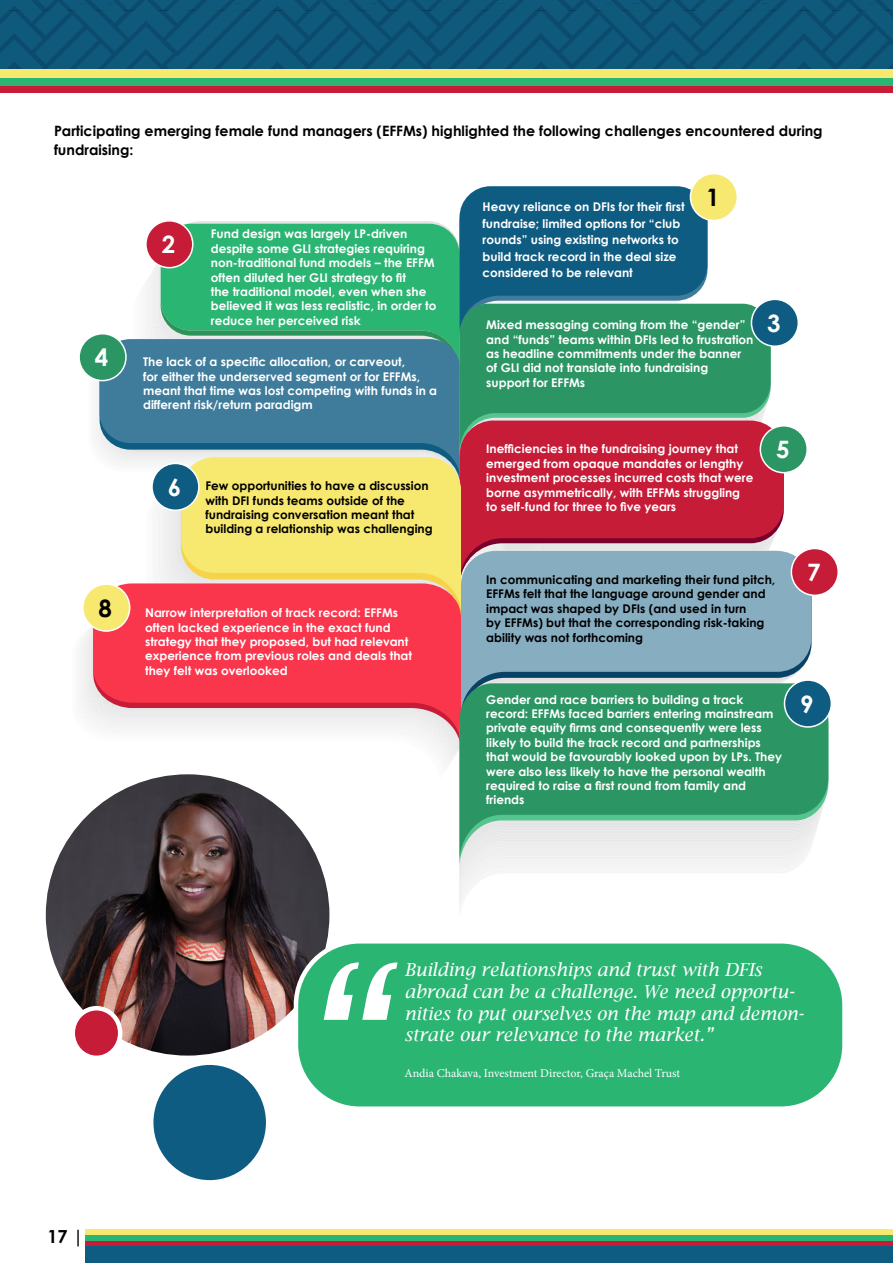
<style>
.page{position:relative;width:893px;height:1263px;background:#fff}
.page>*{position:absolute;margin:0;border:0;box-sizing:border-box;transform-origin:0 0}
.t1{font:700 24px "Century Gothic";color:#fff}
.t2{font:700 24px "Century Gothic";color:#000}
.t3{font:italic 18px/21.6px "Lucida Bright";color:#fff}
.t4{font:700 18px "Century Gothic";color:#000}
.t5{font:700 14.25px/19.5px "Century Gothic";color:#000}
.t6{font:700 12px/14.4px "Century Gothic";color:#fff}
.t7{font:700 12px/14.4px "Century Gothic";color:#000}
.t8{font:12px "Minion Pro";letter-spacing:-.005em;color:#fff}
</style>
<div class="page">
<svg style="left:0;top:0;width:893px;height:69px;background:#0d5678"></svg>
<svg style="left:0;top:85px;width:893px;height:7px;background:#b03140"></svg>
<div style="left:0;top:77px;width:893px;height:8px;background:#2bb573"></div>
<div style="left:0;top:69px;width:893px;height:8px;background:#f7e870"></div>
<div style="left:86px;top:1246px;width:807px;height:17px;background:#0f5c82"></div>
<div style="left:86px;top:1240px;width:807px;height:6px;background:#c71c38"></div>
<div style="left:86px;top:1235px;width:807px;height:6px;background:#2bb573"></div>
<div style="left:86px;top:1229px;width:807px;height:6px;background:#f7e870"></div>
<svg style="left:786px;top:552px;width:25px;height:128px;background:#8eb0c3"></svg>
<svg style="left:96px;top:186px;width:690px;height:568px;background:#869e92"></svg>
<svg style="left:96px;top:743px;width:363px;height:5px"></svg>
<svg style="left:93px;top:583px;width:368px;height:160px;fill:#fa364d"></svg>
<div style="left:690px;top:174px;width:47px;height:46px;background:#f7e870;border-radius:50%"></div>
<div style="left:690px;top:173px;width:48px;height:48px;border:2px solid #fff;border-radius:50%"></div>
<div style="left:751px;top:299px;width:47px;height:47px;background:#0f5c82;border-radius:50%"></div>
<div style="left:751px;top:299px;width:48px;height:48px;border:2px solid #fff;border-radius:50%"></div>
<div style="left:152px;top:463px;width:47px;height:47px;background:#0f5c82;border-radius:50%"></div>
<div style="left:151px;top:463px;width:49px;height:48px;border:2px solid #fff;border-radius:50%"></div>
<div style="left:760px;top:426px;width:47px;height:47px;background:#2b9664;border-radius:50%"></div>
<div style="left:760px;top:425px;width:48px;height:48px;border:2px solid #fff;border-radius:50%"></div>
<div style="left:146px;top:221px;width:47px;height:47px;background:#c71c38;border-radius:50%"></div>
<div style="left:145px;top:220px;width:48px;height:48px;border:2px solid #fff;border-radius:50%"></div>
<div style="left:791px;top:548px;width:47px;height:47px;background:#c71c38;border-radius:50%"></div>
<div style="left:791px;top:548px;width:48px;height:48px;border:2px solid #fff;border-radius:50%"></div>
<div style="left:79px;top:334px;width:47px;height:47px;background:#2b9664;border-radius:50%"></div>
<div style="left:78px;top:333px;width:49px;height:48px;border:2px solid #fff;border-radius:50%"></div>
<div style="left:83px;top:584px;width:47px;height:47px;background:#f7e870;border-radius:50%"></div>
<div style="left:82px;top:583px;width:48px;height:49px;border:2px solid #fff;border-radius:50%"></div>
<div style="left:459px;top:859px;width:342px;height:6px;background:#f2f2f2"></div>
<svg style="left:459px;top:683px;width:369px;height:176px;background:#58aa84"></svg>
<div style="left:784px;top:680px;width:47px;height:47px;background:#0f5c82;border-radius:50%"></div>
<div style="left:784px;top:679px;width:48px;height:49px;border:2px solid #fff;border-radius:50%"></div>
<div style="left:151px;top:1063px;width:117px;height:119px;background:#0f5c82;border-radius:50%"></div>
<div style="left:149px;top:1060px;width:121px;height:124px;border:4px solid #fff;border-radius:50%"></div>
<img style="left:46px;top:775px;width:283px;height:280px">
<div style="left:73px;top:1008px;width:47px;height:50px;background:#c71c38;border-radius:50%"></div>
<div style="left:70px;top:1006px;width:52px;height:54px;border:4px solid #fff;border-radius:50%"></div>
<div style="left:296px;top:941px;width:548px;height:168px;background:#2bb573;border-radius:64px"></div>
<div style="left:294px;top:939px;width:553px;height:172px;border:4px solid #fff;border-radius:64px"></div>
<svg style="left:324px;top:962px;width:74px;height:58px"></svg>
<p class="t5" style="left:54px;top:120px;width:770px">Participating emerging female fund managers (EFFMs) highlighted the following challenges encountered during fundraising:</p>
<h1 class="t1" style="left:95px;top:342px;width:15px">4</h1>
<h1 class="t2" style="left:99px;top:593px;width:15px">8</h1>
<h1 class="t1" style="left:162px;top:229px;width:15px">2</h1>
<p class="t6" style="left:211px;top:226px;width:227px">Fund design was largely LP-driven despite some GLI strategies requiring non-traditional fund models – the EFFM often diluted her GLI strategy to fit<br>the traditional model, even when she believed it was less realistic, in order to reduce her perceived risk</p>
<p class="t6" style="left:143px;top:354px;width:296px">The lack of a specific allocation, or carveout,<br>for either the underserved segment or for EFFMs, meant that time was lost competing with funds in a different risk/return paradigm</p>
<h1 class="t1" style="left:168px;top:472px;width:15px">6</h1>
<p class="t7" style="left:205px;top:478px;width:229px">Few opportunities to have a discussion with DFI funds teams outside of the fundraising conversation meant that building a relationship was challenging</p>
<p class="t6" style="left:145px;top:605px;width:268px">Narrow interpretation of track record: EFFMs often lacked experience in the exact fund strategy that they proposed, but had relevant experience from previous roles and deals that they felt was overlooked</p>
<p class="t6" style="left:483px;top:199px;width:204px;line-height:16.5px">Heavy reliance on DFIs for their first fundraise; limited options for “club rounds” using existing networks to build track record in the deal size considered to be relevant</p>
<h1 class="t2" style="left:706px;top:182px;width:15px">1</h1>
<p class="t6" style="left:486px;top:317px;width:269px">Mixed messaging coming from the “gender” and “funds” teams within DFIs led to frustration as headline commitments under the banner of GLI did not translate into fundraising support for EFFMs</p>
<h1 class="t1" style="left:767px;top:308px;width:15px">3</h1>
<p class="t6" style="left:486px;top:442px;width:269px">Inefficiencies in the fundraising journey that emerged from opaque mandates or lengthy investment processes incurred costs that were borne asymmetrically, with EFFMs struggling to self-fund for three to five years</p>
<h1 class="t1" style="left:776px;top:434px;width:15px">5</h1>
<p class="t7" style="left:486px;top:572px;width:290px">In communicating and marketing their fund pitch, EFFMs felt that the language around gender and impact was shaped by DFIs (and used in turn<br>by EFFMs) but that the corresponding risk-taking ability was not forthcoming</p>
<h1 class="t1" style="left:807px;top:557px;width:15px">7</h1>
<p class="t6" style="left:486px;top:692px;width:297px">Gender and race barriers to building a track record: EFFMs faced barriers entering mainstream private equity firms and consequently were less likely to build the track record and partnerships that would be favourably looked upon by LPs. They were also less likely to have the personal wealth required to raise a first round from family and friends</p>
<h1 class="t1" style="left:800px;top:689px;width:15px">9</h1>
<h2 class="t4" style="left:48px;top:1225px;width:37px">17 |</h2>
<h2 class="t3" style="left:404px;top:959px;width:401px">Building relationships and trust with DFIs abroad can be a challenge. We need opportu&shy;nities to put ourselves on the map and demon&shy;strate our relevance to the market.”</h2>
<p class="t8" style="left:404px;top:1065px;width:277px">Andia Chakava, Investment Director, Graça Machel Trust</p>
</div>
